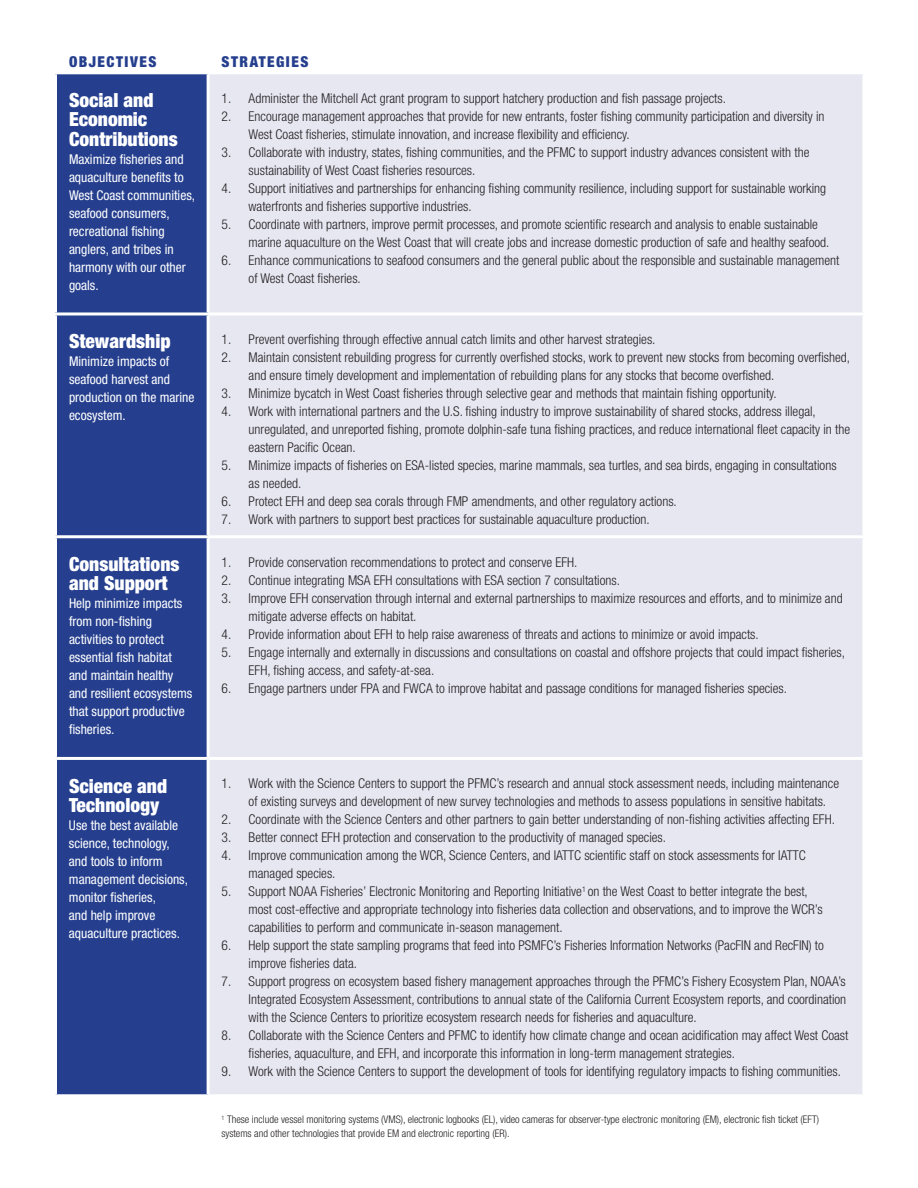
<style>
.page{position:relative;width:918px;height:1188px;background:#fff}
.page>*{position:absolute;margin:0;border:0;box-sizing:border-box;transform-origin:0 0}
.t1{font:900 condensed 19.5px/19.5px "Helvetica Neue LT Std";color:#fff}
.t2{font:900 condensed 15px "Helvetica Neue LT Std";letter-spacing:.1em;color:#253f8e}
.t3{font:300 condensed 13.5px/18px "Helvetica Neue LT Std";color:#231f20}
.t4{font:condensed 13.5px/18px "Helvetica Neue LT Std";color:#fff}
.t5{font:300 condensed 10.5px/13.5px "Helvetica Neue LT Std";color:#231f20}
</style>
<div class="page">
<div style="left:56px;top:73px;width:152px;height:241px;background:#253f8e"></div>
<div style="left:210px;top:74px;width:652px;height:1020px;background:#e7e7f2"></div>
<div style="left:57px;top:315px;width:150px;height:779px;background:#253f8e"></div>
<hr style="left:54px;top:71px;width:154px;height:3px;background:#fff">
<hr style="left:54px;top:74px;width:3px;height:238px;background:#fff">
<hr style="left:207px;top:74px;width:3px;height:238px;background:#fff">
<hr style="left:54px;top:312px;width:154px;height:3px;background:#fff">
<hr style="left:208px;top:312px;width:658px;height:3px;background:#fff">
<hr style="left:54px;top:535px;width:154px;height:3px;background:#fff">
<hr style="left:208px;top:535px;width:658px;height:3px;background:#fff">
<hr style="left:54px;top:757px;width:154px;height:3px;background:#fff">
<hr style="left:208px;top:757px;width:658px;height:3px;background:#fff">
<p class="t2" style="left:69px;top:52px;width:89px">OBJECTIVES</p>
<p class="t2" style="left:222px;top:52px;width:88px">STRATEGIES</p>
<p class="t1" style="left:69px;top:90px;width:110px">Social and<br>Economic<br>Contributions</p>
<p class="t4" style="left:69px;top:150px;width:128px">Maximize fisheries and aquaculture benefits to<br>West Coast communities, seafood consumers, recreational fishing anglers, and tribes in harmony with our other goals.</p>
<p class="t3" style="left:222px;top:89px;width:506px">1. Administer the Mitchell Act grant program to support hatchery production and fish passage projects.</p>
<p class="t3" style="left:249px;top:107px;width:577px;text-indent:-27px">2. Encourage management approaches that provide for new entrants, foster fishing community participation and diversity in<br>West Coast fisheries, stimulate innovation, and increase flexibility and efficiency.</p>
<p class="t3" style="left:249px;top:143px;width:562px;text-indent:-27px">3. Collaborate with industry, states, fishing communities, and the PFMC to support industry advances consistent with the sustainability of West Coast fisheries resources.</p>
<p class="t3" style="left:249px;top:179px;width:579px;text-indent:-27px">4. Support initiatives and partnerships for enhancing fishing community resilience, including support for sustainable working waterfronts and fisheries supportive industries.</p>
<p class="t3" style="left:249px;top:215px;width:582px;text-indent:-27px">5. Coordinate with partners, improve permit processes, and promote scientific research and analysis to enable sustainable marine aquaculture on the West Coast that will create jobs and increase domestic production of safe and healthy seafood.</p>
<p class="t3" style="left:249px;top:251px;width:592px;text-indent:-27px">6. Enhance communications to seafood consumers and the general public about the responsible and sustainable management of West Coast fisheries.</p>
<p class="t1" style="left:69px;top:331px;width:103px">Stewardship</p>
<p class="t4" style="left:69px;top:352px;width:127px">Minimize impacts of seafood harvest and production on the marine ecosystem.</p>
<p class="t1" style="left:69px;top:554px;width:112px">Consultations and Support</p>
<p class="t4" style="left:69px;top:595px;width:125px">Help minimize impacts from non-fishing activities to protect essential fish habitat and maintain healthy and resilient ecosystems that support productive fisheries.</p>
<p class="t1" style="left:69px;top:776px;width:100px">Science and<br>Technology</p>
<p class="t4" style="left:69px;top:816px;width:121px">Use the best available science, technology, and tools to inform management decisions, monitor fisheries,<br>and help improve aquaculture practices.</p>
<p class="t3" style="left:222px;top:330px;width:435px">1. Prevent overfishing through effective annual catch limits and other harvest strategies.</p>
<p class="t3" style="left:249px;top:348px;width:603px;text-indent:-27px">2. Maintain consistent rebuilding progress for currently overfished stocks, work to prevent new stocks from becoming overfished, and ensure timely development and implementation of rebuilding plans for any stocks that become overfished.</p>
<p class="t3" style="left:222px;top:384px;width:557px">3. Minimize bycatch in West Coast fisheries through selective gear and methods that maintain fishing opportunity.</p>
<p class="t3" style="left:249px;top:402px;width:603px;text-indent:-27px">4. Work with international partners and the U.S. fishing industry to improve sustainability of shared stocks, address illegal, unregulated, and unreported fishing, promote dolphin-safe tuna fishing practices, and reduce international fleet capacity in the eastern Pacific Ocean.</p>
<p class="t3" style="left:249px;top:456px;width:590px;text-indent:-27px">5. Minimize impacts of fisheries on ESA-listed species, marine mammals, sea turtles, and sea birds, engaging in consultations as needed.</p>
<p class="t3" style="left:222px;top:492px;width:457px">6. Protect EFH and deep sea corals through FMP amendments, and other regulatory actions.</p>
<p class="t3" style="left:222px;top:510px;width:430px">7. Work with partners to support best practices for sustainable aquaculture production.</p>
<p class="t3" style="left:222px;top:553px;width:357px">1. Provide conservation recommendations to protect and conserve EFH.</p>
<p class="t3" style="left:222px;top:571px;width:400px">2. Continue integrating MSA EFH consultations with ESA section 7 consultations.</p>
<p class="t3" style="left:249px;top:589px;width:596px;text-indent:-27px">3. Improve EFH conservation through internal and external partnerships to maximize resources and efforts, and to minimize and mitigate adverse effects on habitat.</p>
<p class="t3" style="left:222px;top:625px;width:539px">4. Provide information about EFH to help raise awareness of threats and actions to minimize or avoid impacts.</p>
<p class="t3" style="left:249px;top:643px;width:598px;text-indent:-27px">5. Engage internally and externally in discussions and consultations on coastal and offshore projects that could impact fisheries,<br>EFH, fishing access, and safety-at-sea.</p>
<p class="t3" style="left:222px;top:679px;width:567px">6. Engage partners under FPA and FWCA to improve habitat and passage conditions for managed fisheries species.</p>
<p class="t3" style="left:249px;top:774px;width:592px;text-indent:-27px">1. Work with the Science Centers to support the PFMC’s research and annual stock assessment needs, including maintenance of existing surveys and development of new survey technologies and methods to assess populations in sensitive habitats.</p>
<p class="t3" style="left:222px;top:810px;width:615px">2. Coordinate with the Science Centers and other partners to gain better understanding of non-fishing activities affecting EFH.</p>
<p class="t3" style="left:222px;top:828px;width:446px">3. Better connect EFH protection and conservation to the productivity of managed species.</p>
<p class="t3" style="left:249px;top:846px;width:559px;text-indent:-27px">4. Improve communication among the WCR, Science Centers, and IATTC scientific staff on stock assessments for IATTC managed species.</p>
<p class="t3" style="left:249px;top:882px;width:576px;text-indent:-27px">5. Support NOAA Fisheries’ Electronic Monitoring and Reporting Initiative<sup>1</sup> on the West Coast to better integrate the best, most cost-effective and appropriate technology into fisheries data collection and observations, and to improve the WCR’s capabilities to perform and communicate in-season management.</p>
<p class="t3" style="left:249px;top:936px;width:577px;text-indent:-27px">6. Help support the state sampling programs that feed into PSMFC’s Fisheries Information Networks (PacFIN and RecFIN) to improve fisheries data.</p>
<p class="t3" style="left:249px;top:972px;width:599px;text-align:justify;text-indent:-27px">7. Support progress on ecosystem based fishery management approaches through the PFMC’s Fishery Ecosystem Plan, NOAA’s Integrated Ecosystem Assessment, contributions to annual state of the California Current Ecosystem reports, and coordination with the Science Centers to prioritize ecosystem research needs for fisheries and aquaculture.</p>
<p class="t3" style="left:249px;top:1026px;width:601px;text-indent:-27px">8. Collaborate with the Science Centers and PFMC to identify how climate change and ocean acidification may affect West Coast fisheries, aquaculture, and EFH, and incorporate this information in long-term management strategies.</p>
<p class="t3" style="left:222px;top:1062px;width:621px">9. Work with the Science Centers to support the development of tools for identifying regulatory impacts to fishing communities.</p>
<p class="t5" style="left:221px;top:1113px;width:599px"><sup>1</sup> These include vessel monitoring systems (VMS), electronic logbooks (EL), video cameras for observer-type electronic monitoring (EM), electronic fish ticket (EFT) systems and other technologies that provide EM and electronic reporting (ER).</p>
</div>
